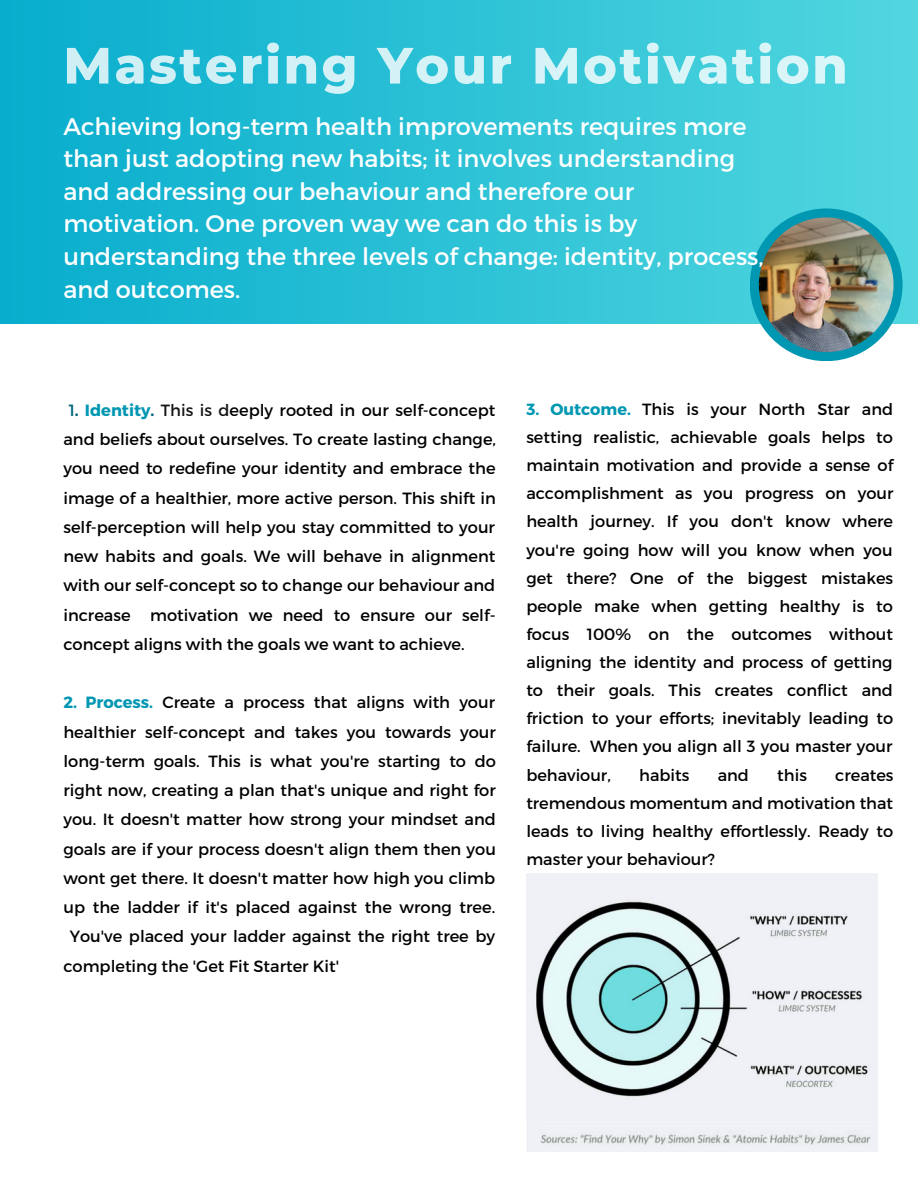
<style>
.page{position:relative;width:918px;height:1188px;background:#fff}
.page>*{position:absolute;margin:0;border:0;box-sizing:border-box;transform-origin:0 0}
.t1{font:800 51px "Montserrat";letter-spacing:.05em;color:#fff}
.t2{font:24px/32.7px "Montserrat";color:#fff}
.t3{font:16.2px/28.2px "Montserrat";color:#000;text-align:justify}
.s1{color:#00657a}
.s2{font-weight:700;color:#00657a}
.s3{font-weight:700;color:#0097b2}
.s4{color:#151515}
</style>
<div class="page">
<div style="left:0;top:0;width:918px;height:324px;background:linear-gradient(to right,#08adcd,#52d7df)"></div>
<div style="left:750px;top:208px;width:153px;height:153px;background:#0097b2;border-radius:50%"></div>
<img style="left:759px;top:217px;width:135px;height:135px;border-radius:50%">
<img style="left:526px;top:874px;width:352px;height:277px">
<h1 class="t1" style="left:63px;top:34px;width:786px">Mastering Your Motivation</h1>
<p class="t2" style="left:63px;top:109px;width:702px">Achieving long-term health improvements requires more than just adopting new habits; it involves understanding and addressing our behaviour and therefore our motivation. One proven way we can do this is by understanding the three levels of change: identity, process, and outcomes.</p>
<p class="t3" style="left:63px;top:395px;width:434px;line-height:29.2px;text-indent:5px"><span class="s1">1</span><span class="s2">.</span> <span class="s3">Identity</span><span class="s2">.</span> <span class="s4">This is d</span>eeply rooted in our self-concept and beliefs about ourselves. To create lasting change, you need to redefine your identity and embrace the image of a healthier, more active person. This shift in self-perception will help you stay committed to your new habits and goals. We will behave in alignment with our self-concept so to change our behaviour and increase motivation we need to ensure our self&shy;concept aligns with the goals we want to achieve.</p>
<p class="t3" style="left:63px;top:688px;width:433px"><span class="s3">2. Process.</span> Create a process that aligns with your</p>
<p class="t3" style="left:63px;top:717px;width:434px">healthier self-concept and takes you towards your</p>
<p class="t3" style="left:63px;top:746px;width:434px">long-term goals. This is what you're starting to do</p>
<p class="t3" style="left:63px;top:775px;width:434px">right now, creating a plan that's unique and right for</p>
<p class="t3" style="left:63px;top:805px;width:434px">you. It doesn't matter how strong your mindset and</p>
<p class="t3" style="left:63px;top:834px;width:434px">goals are if your process doesn't align them then you</p>
<p class="t3" style="left:63px;top:863px;width:433px">wont get there. It doesn't matter how high you climb</p>
<p class="t3" style="left:63px;top:892px;width:433px">up the ladder if it's placed against the wrong tree.</p>
<p class="t3" style="left:70px;top:922px;width:427px">You've placed your ladder against the right tree by</p>
<p class="t3" style="left:63px;top:951px;width:277px">completing the 'Get Fit Starter Kit'</p>
<p class="t3" style="left:526px;top:394px;width:369px"><span class="s3">3. Outcome.</span> This is your North Star and setting realistic, achievable goals helps to maintain motivation and provide a sense of accomplishment as you progress on your health journey. If you don't know where you're going how will you know when you get there? One of the biggest mistakes people make when getting healthy is to focus 100% on the outcomes without aligning the identity and process of getting to their goals. This creates conflict and friction to your efforts; inevitably leading to failure. When you align all 3 you master your behaviour,</p>
<p class="t3" style="left:639px;top:760px;width:52px">habits</p>
<p class="t3" style="left:718px;top:760px;width:33px">and</p>
<p class="t3" style="left:777px;top:760px;width:31px">this</p>
<p class="t3" style="left:526px;top:760px;width:369px;text-indent:309px">creates tremendous momentum and motivation that leads to living healthy effortlessly. Ready to master your behaviour?</p>
</div>
